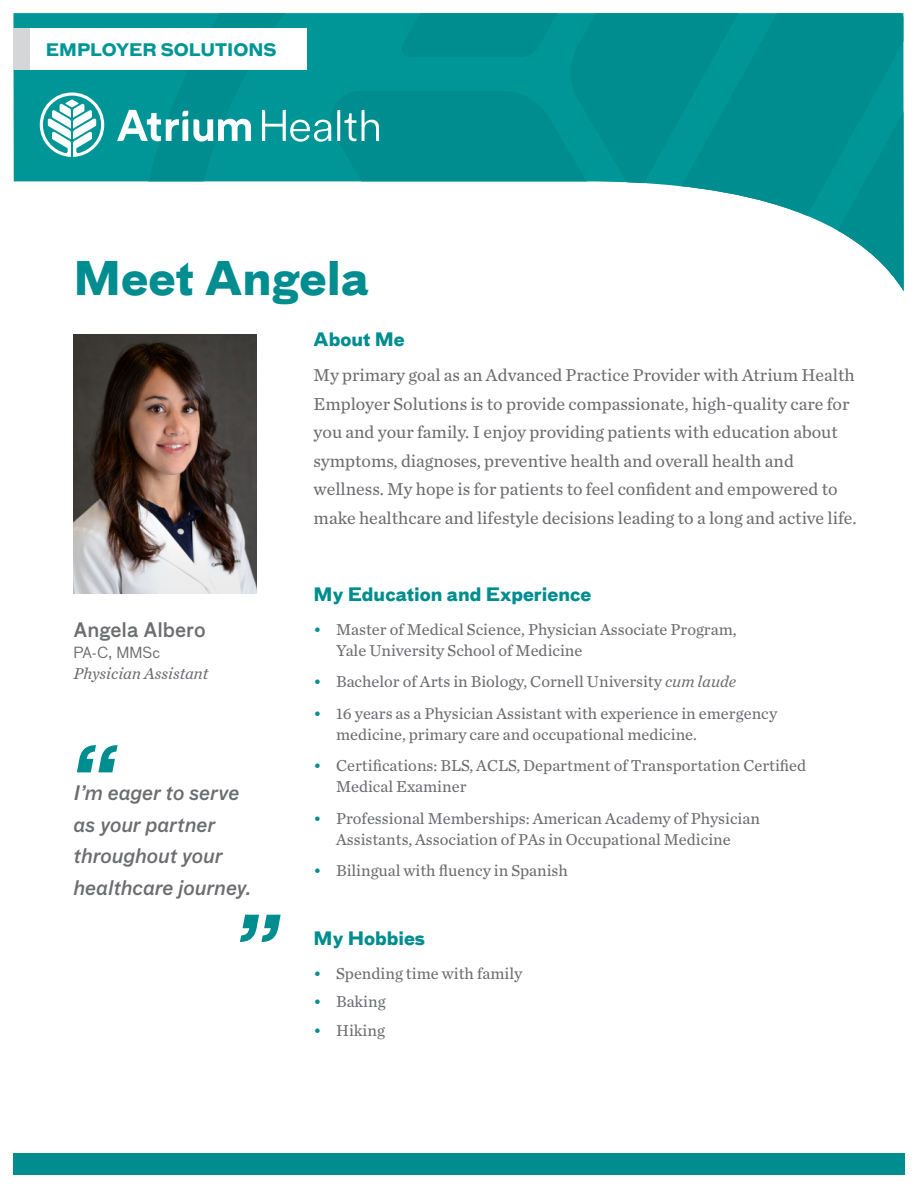
<style>
.page{position:relative;width:918px;height:1188px;background:#fff}
.page>*{position:absolute;margin:0;border:0;box-sizing:border-box;transform-origin:0 0}
.t1{font:700 45px "Bau Pro";color:#008d8f}
.t2{font:italic 500 19.5px/31.5px "Bau Pro";color:#6c6d70}
.t3{font:500 19.5px "Bau Pro";color:#6c6d70}
.t4{font:18px/28.5px "Chronicle Text G2";color:#6c6d70}
.t5{font:700 18px "Bau Pro";color:#008d8f}
.t6{font:700 16.8px "Bau Pro";letter-spacing:-.01em;color:#009698}
.t7{font:16.5px/21px "Chronicle Text G2";color:#6c6d70}
.t8{font:italic 16.5px "Chronicle Text G2";color:#6c6d70}
.t9{font:15px "Bau Pro";color:#6c6d70}
.s1{color:#008d8f}
.s2{font-style:italic}
</style>
<div class="page">
<div style="left:13px;top:1153px;width:891px;height:21px;background:#008d8f"></div>
<img style="left:74px;top:334px;width:182px;height:259px">
<svg style="left:77px;top:745px;width:41px;height:27px"></svg>
<svg style="left:240px;top:915px;width:41px;height:27px"></svg>
<div style="left:13px;top:13px;width:27px;height:169px;background:#009698"></div>
<svg style="left:743px;top:13px;width:161px;height:278px;fill:#008d8f"></svg>
<div style="left:13px;top:28px;width:294px;height:41px;background:#fff"></div>
<div style="left:13px;top:28px;width:17px;height:41px;background:#d5d6d8"></div>
<svg style="left:40px;top:13px;width:703px;height:184px"></svg>
<p class="t6" style="left:46px;top:35px;width:232px">EMPLOYER SOLUTIONS</p>
<h1 class="t1" style="left:74px;top:240px;width:297px">Meet Angela</h1>
<p class="t5" style="left:314px;top:324px;width:93px">About Me</p>
<p class="t4" style="left:314px;top:360px;width:545px">My primary goal as an Advanced Practice Provider with Atrium Health Employer Solutions is to provide compassionate, high-quality care for you and your family. I enjoy providing patients with education about symptoms, diagnoses, preventive health and overall health and wellness. My hope is for patients to feel confident and empowered to make healthcare and lifestyle decisions leading to a long and active life.</p>
<p class="t3" style="left:74px;top:615px;width:134px">Angela Albero</p>
<p class="t9" style="left:74px;top:641px;width:88px">PA-C, MMSc</p>
<p class="t8" style="left:74px;top:660px;width:136px">Physician Assistant</p>
<p class="t2" style="left:74px;top:777px;width:179px">I’m eager to serve as your partner throughout your healthcare journey.</p>
<p class="t5" style="left:314px;top:579px;width:279px">My Education and Experience</p>
<p class="t7" style="left:336px;top:618px;width:402px;text-indent:-23px"><span class="s1">•</span> Master of Medical Science, Physician Associate Program,<br>Yale University School of Medicine</p>
<p class="t7" style="left:314px;top:670px;width:424px"><span class="s1">•</span> Bachelor of Arts in Biology, Cornell University <span class="s2">cum laude</span></p>
<p class="t7" style="left:336px;top:702px;width:443px;text-indent:-23px"><span class="s1">•</span> 16 years as a Physician Assistant with experience in emergency medicine, primary care and occupational medicine.</p>
<p class="t7" style="left:336px;top:754px;width:472px;text-indent:-23px"><span class="s1">•</span> Certifications: BLS, ACLS, Department of Transportation Certified<br>Medical Examiner</p>
<p class="t7" style="left:314px;top:807px;width:448px;text-align:center"><span class="s1">•</span> Professional Memberships: American Academy of Physician<br>Assistants, Association of PAs in Occupational Medicine</p>
<p class="t7" style="left:314px;top:860px;width:256px"><span class="s1">•</span> Bilingual with fluency in Spanish</p>
<p class="t5" style="left:314px;top:923px;width:113px">My Hobbies</p>
<p class="t7" style="left:314px;top:962px;width:210px"><span class="s1">•</span> Spending time with family</p>
<p class="t7" style="left:314px;top:991px;width:73px"><span class="s1">•</span> Baking</p>
<p class="t7" style="left:314px;top:1019px;width:73px"><span class="s1">•</span> Hiking</p>
</div>
